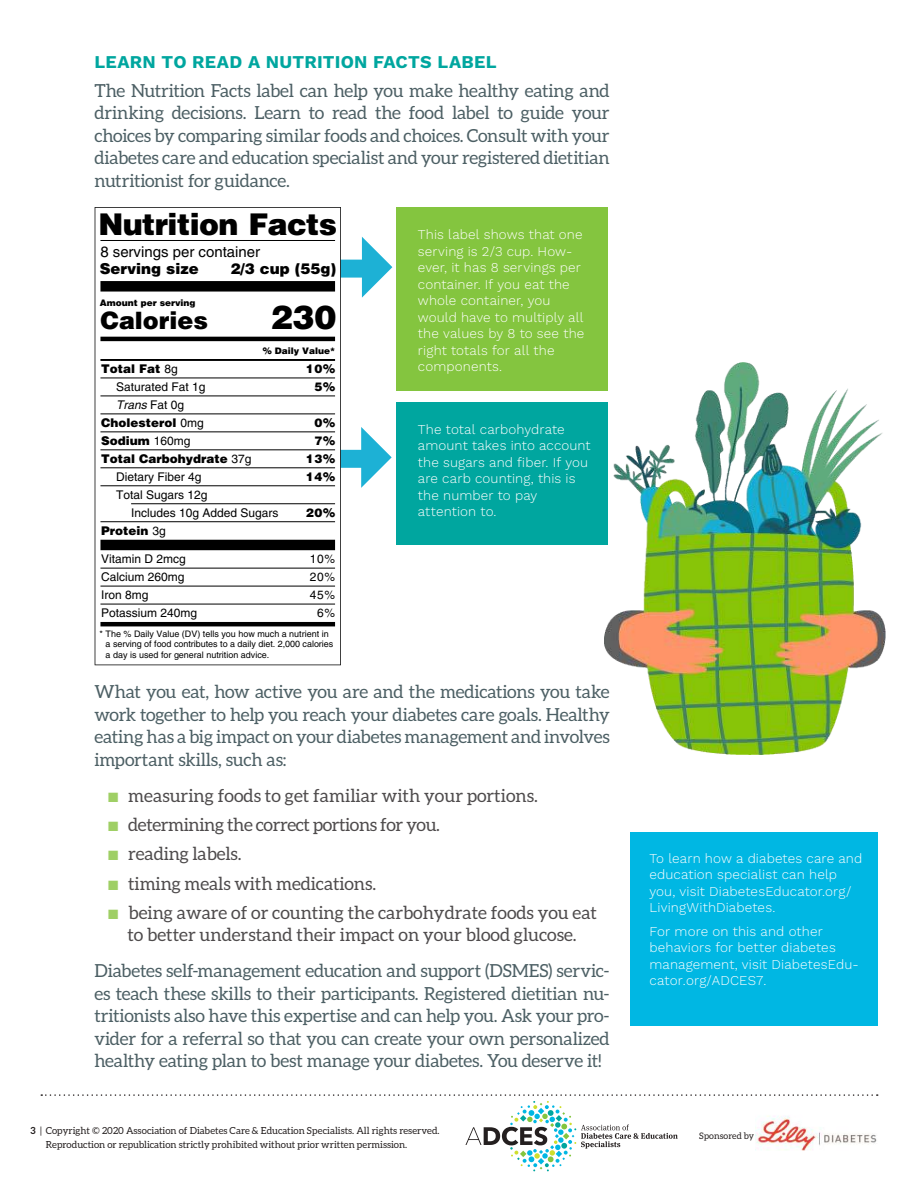
<style>
.page{position:relative;width:918px;height:1188px;background:#fff}
.page>*{position:absolute;margin:0;border:0;box-sizing:border-box;transform-origin:0 0}
.t1{font:900 33px "Helvetica";color:#000}
.t2{font:900 30px "Helvetica";letter-spacing:-.02em;color:#000}
.t3{font:900 24px "Helvetica";color:#000}
.t4{font:18px/22.5px "Aleo";letter-spacing:-.01em;color:#4c5f64;text-align:justify}
.t5{font:18px/22px "Aleo";color:#4e4b4c;text-align:center}
.t6{font:18px "Aleo";letter-spacing:-.025em;color:#4e4b4c}
.t7{font:700 18px "Work Sans";letter-spacing:.01em;color:#00a69f}
.t8{font:900 15px "Helvetica";color:#000}
.t9{font:15px "Helvetica";color:#000}
.t10{font:300 13.5px/16.5px "Work Sans";letter-spacing:.01em;color:#fff}
.t11{font:12px/18px "Helvetica";color:#000}
.t12{font:900 12px/18px "Helvetica";color:#000;text-align:right}
.t13{font:italic 12px "Helvetica";color:#000}
.t14{font:9.75px/13.5px "Aleo";color:#241f1f}
.t15{font:9px/10.5px "Helvetica";color:#000}
.t16{font:900 9px "Helvetica";color:#000}
.t17{font:9px "Aleo";color:#241f1f}
.s1{font-weight:400}
.s2{font-style:normal}
.s3{color:#9fcf65}
.s4{font-weight:700}
</style>
<div class="page">
<div style="left:396px;top:402px;width:212px;height:142px;background:#00a69f"></div>
<div style="left:396px;top:207px;width:212px;height:184px;background:#84c53f"></div>
<svg style="left:341px;top:427px;width:51px;height:61px"></svg>
<svg style="left:341px;top:237px;width:51px;height:61px"></svg>
<svg style="left:95px;top:207px;width:246px;height:458px"></svg>
<hr style="left:100px;top:360px;width:235px;height:1px;background:#000">
<hr style="left:100px;top:378px;width:235px;height:1px;background:#000">
<hr style="left:100px;top:396px;width:235px;height:1px;background:#000">
<hr style="left:100px;top:414px;width:235px;height:1px;background:#000">
<hr style="left:100px;top:432px;width:235px;height:1px;background:#000">
<hr style="left:100px;top:450px;width:235px;height:1px;background:#000">
<hr style="left:100px;top:468px;width:235px;height:1px;background:#000">
<hr style="left:100px;top:486px;width:235px;height:1px;background:#000">
<hr style="left:131px;top:503px;width:204px;height:1px;background:#000">
<hr style="left:100px;top:521px;width:235px;height:1px;background:#000">
<hr style="left:100px;top:604px;width:235px;height:1px;background:#000">
<div style="left:100px;top:540px;width:235px;height:10px;background:#000"></div>
<hr style="left:100px;top:240px;width:235px;height:1px;background:#000">
<hr style="left:100px;top:568px;width:235px;height:1px;background:#000">
<hr style="left:100px;top:586px;width:235px;height:1px;background:#000">
<hr style="left:100px;top:622px;width:235px;height:4px;background:#000">
<div style="left:630px;top:832px;width:248px;height:193px;background:#00b7e3"></div>
<svg style="left:41px;top:1094px;width:837px;height:77px"></svg>
<img style="left:604px;top:362px;width:281px;height:393px">
<p class="t7" style="left:94px;top:48px;width:404px">LEARN TO READ A NUTRITION FACTS LABEL</p>
<p class="t4" style="left:94px;top:79px;width:517px">The Nutrition Facts label can help you make healthy eating and drinking decisions. Learn to read the food label to guide your choices by comparing similar foods and choices. Consult with your diabetes care and education specialist and your registered dietitian nutritionist for guidance.</p>
<h2 class="t2" style="left:98px;top:204px;width:240px">Nutrition Facts</h2>
<p class="t9" style="left:100px;top:243px;width:161px">8 servings per container</p>
<p class="t8" style="left:100px;top:259px;width:100px">S e vr ni g s ez i</p>
<p class="t8" style="left:231px;top:259px;width:107px">2 3/ cup 5( 5g)</p>
<p class="t16" style="left:100px;top:297px;width:97px">Amount per serving</p>
<h3 class="t3" style="left:100px;top:305px;width:109px">Calories</h3>
<h1 class="t1" style="left:270px;top:296px;width:67px">230</h1>
<p class="t16" style="left:263px;top:344px;width:74px">% Daily Value*</p>
<p class="t12" style="left:101px;top:359px;width:78px">Total Fat <span class="s1">8g</span></p>
<p class="t11" style="left:116px;top:378px;width:91px">Saturated Fat 1g</p>
<p class="t13" style="left:116px;top:398px;width:69px">Trans <span class="s2">Fat 0g</span></p>
<p class="t12" style="left:101px;top:413px;width:104px">Cholesterol <span class="s1">0mg</span></p>
<p class="t12" style="left:101px;top:431px;width:91px">Sodium <span class="s1">160mg</span></p>
<p class="t12" style="left:101px;top:449px;width:152px">Total Carbohydrate <span class="s1">37g</span></p>
<p class="t11" style="left:116px;top:468px;width:87px">Dietary Fiber 4g</p>
<p class="t11" style="left:116px;top:486px;width:93px">Total Sugars 12g</p>
<p class="t11" style="left:131px;top:504px;width:149px">Includes 10g Added Sugars</p>
<p class="t12" style="left:101px;top:521px;width:66px">Protein <span class="s1">3g</span></p>
<p class="t12" style="left:306px;top:359px;width:31px">10%<br>5%</p>
<p class="t12" style="left:306px;top:413px;width:31px">0%<br>7%<br>13%<br>14%</p>
<p class="t12" style="left:306px;top:503px;width:31px">20%</p>
<p class="t11" style="left:101px;top:550px;width:97px">Vitamin D 2mcg<br>Calcium 260mg<br>Iron 8mg<br>Potassium 240mg</p>
<p class="t11" style="left:310px;top:550px;width:27px;text-align:right">10%<br>20%<br>45%<br>6%</p>
<p class="t15" style="left:106px;top:628px;width:229px;text-indent:-6px">* The % Daily Value (DV) tells you how much a nutrient in a serving of food contributes to a daily diet. 2,000 calories a day is used for general nutrition advice.</p>
<p class="t10" style="left:418px;top:226px;width:168px">This label shows that one serving is 2/3 cup. How&shy;ever, it has 8 servings per container. If you eat the whole container, you would have to multiply all the values by 8 to see the right totals for all the components.</p>
<p class="t10" style="left:418px;top:420px;width:174px">The total carbohydrate amount takes into account the sugars and fiber. If you are carb counting, this is the number to pay attention to.</p>
<p class="t4" style="left:94px;top:680px;width:517px">What you eat, how active you are and the medications you take work together to help you reach your diabetes care goals. Healthy eating has a big impact on your diabetes management and involves important skills, such as:</p>
<p class="t5" style="left:108px;top:784px;width:431px"><span class="s3">■</span> measuring foods to get familiar with your portions.</p>
<p class="t6" style="left:108px;top:815px;width:334px"><span class="s3">■</span> determining the correct portions for you.</p>
<p class="t5" style="left:108px;top:843px;width:135px"><span class="s3">■</span> reading labels.</p>
<p class="t5" style="left:108px;top:872px;width:270px"><span class="s3">■</span> timing meals with medications.</p>
<p class="t5" style="left:108px;top:901px;width:491px"><span class="s3">■</span> being aware of or counting the carbohydrate foods you eat to better understand their impact on your blood glucose.</p>
<p class="t4" style="left:95px;top:959px;width:517px">Diabetes self-management education and support (DSMES) servic&shy;es teach these skills to their participants. Registered dietitian nu&shy;tritionists also have this expertise and can help you. Ask your pro&shy;vider for a referral so that you can create your own personalized healthy eating plan to best manage your diabetes. You deserve it!</p>
<p class="t14" style="left:46px;top:1124px;width:395px;text-indent:-15px"><span class="s4">3</span> | Copyright © 2020 Association of Diabetes Care &amp; Education Specialists. All rights reserved.<br>Reproduction or republication strictly prohibited without prior written permission.</p>
<p class="t10" style="left:650px;top:850px;width:214px">To learn how a diabetes care and education specialist can help you, visit DiabetesEducator.org/<br>LivingWithDiabetes.</p>
<p class="t10" style="left:650px;top:922px;width:211px">For more on this and other behaviors for better diabetes management, visit DiabetesEdu&shy;cator.org/ADCES7.</p>
<p class="t17" style="left:699px;top:1130px;width:56px">Sponsored by</p>
</div>
